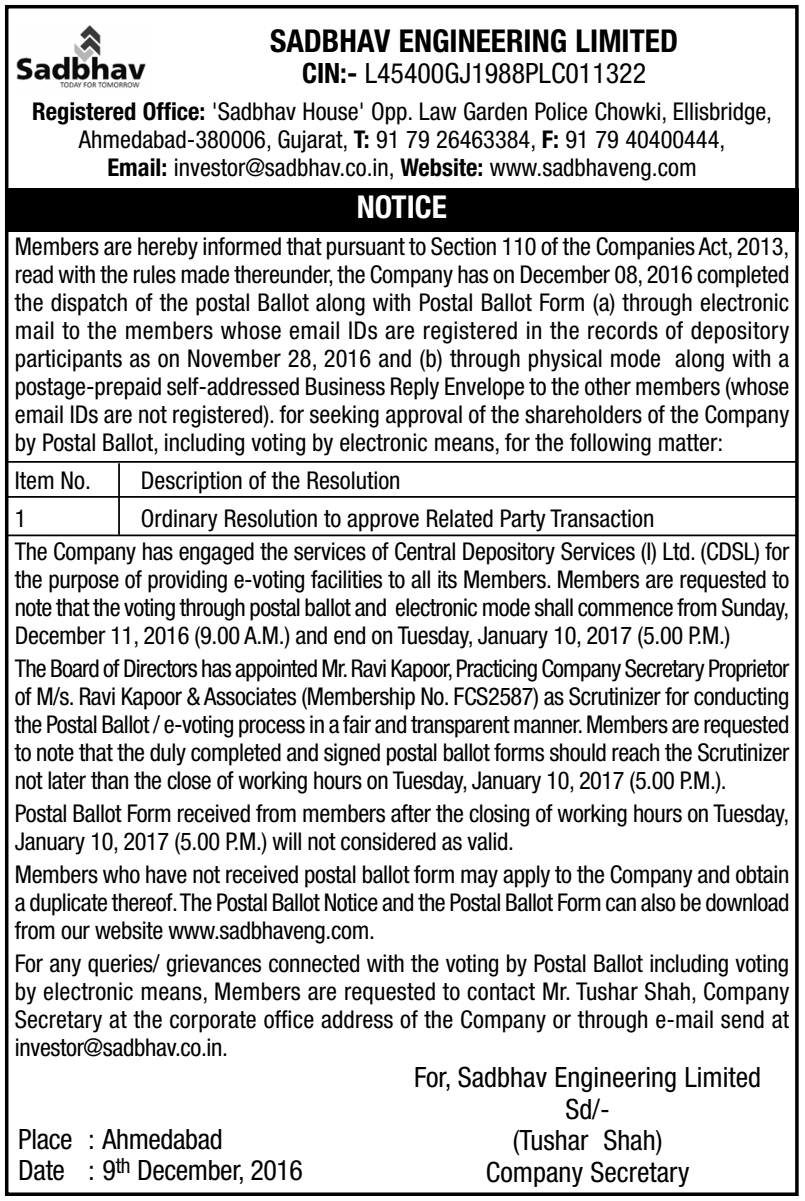
<style>
.page{position:relative;width:805px;height:1201px;background:#fff}
.page>*{position:absolute;margin:0;border:0;box-sizing:border-box;transform-origin:0 0}
.t1{font:700 condensed 31.5px "Helvetica Neue";color:#000}
.t2{font:700 condensed 31.5px "Helvetica Neue";color:#fff}
.t3{font:condensed 28px/31.5px "Helvetica Neue";color:#000}
.t4{font:condensed 24.5px/28px "Helvetica Neue";letter-spacing:-.015em;color:#000;text-align:justify}
.s1{font-weight:700}
</style>
<div class="page">
<div style="left:5px;top:5px;width:794px;height:1190px;border:4px solid #000"></div>
<div style="left:5px;top:188px;width:794px;height:43px;background:#000"></div>
<img style="left:16px;top:25px;width:130px;height:63px">
<hr style="left:7px;top:461px;width:790px;height:2px;background:#000">
<hr style="left:118px;top:463px;width:2px;height:71px;background:#000">
<hr style="left:7px;top:534px;width:790px;height:2px;background:#000">
<hr style="left:8px;top:496px;width:790px;height:2px;background:#000">
<p class="t1" style="left:270px;top:29px;width:410px">SADBHAV ENGINEERING LIMITED</p>
<p class="t3" style="left:302px;top:60px;width:346px"><span class="s1">CIN:-</span> L45400GJ1988PLC011322</p>
<p class="t4" style="left:32px;top:100px;width:741px;text-align:center"><span class="s1">Registered Office:</span> 'Sadbhav House' Opp. Law Garden Police Chowki, Ellisbridge,<br>Ahmedabad-380006, Gujarat, <span class="s1">T:</span> 91 79 26463384, <span class="s1">F:</span> 91 79 40400444,<br><span class="s1">Email:</span> investor@sadbhav.co.in, <span class="s1">Website:</span> www.sadbhaveng.com</p>
<p class="t2" style="left:357px;top:196px;width:92px">NOTICE</p>
<p class="t4" style="left:15px;top:234px;width:776px">Members are hereby informed that pursuant to Section 110 of the Companies Act, 2013, read with the rules made thereunder, the Company has on December 08, 2016 completed the dispatch of the postal Ballot along with Postal Ballot Form (a) through electronic mail to the members whose email IDs are registered in the records of depository participants as on November 28, 2016 and (b) through physical mode along with a postage-prepaid self-addressed Business Reply Envelope to the other members (whose email IDs are not registered). for seeking approval of the shareholders of the Company by Postal Ballot, including voting by electronic means, for the following matter:</p>
<p class="t4" style="left:15px;top:468px;width:78px">Item No.</p>
<p class="t4" style="left:141px;top:468px;width:261px">Description of the Resolution</p>
<p class="t4" style="left:15px;top:506px;width:13px">1</p>
<p class="t4" style="left:15px;top:504px;width:776px;line-height:32.9px;text-align:center">Ordinary Resolution to approve Related Party Transaction<br>The Company has engaged the services of Central Depository Services (I) Ltd. (CDSL) for</p>
<p class="t4" style="left:15px;top:567px;width:776px">the purpose of providing e-voting facilities to all its Members. Members are requested to note that the voting through postal ballot and electronic mode shall commence from Sunday, December 11, 2016 (9.00 A.M.) and end on Tuesday, January 10, 2017 (5.00 P.M.)</p>
<p class="t4" style="left:15px;top:656px;width:776px">The Board of Directors has appointed Mr.Ravi Kapoor,Practicing Company Secretary Proprietor of M/s. Ravi Kapoor &amp; Associates (Membership No. FCS2587) as Scrutinizer for conducting the Postal Ballot / e-voting process in a fair and transparent manner.Members are requested to note that the duly completed and signed postal ballot forms should reach the Scrutinizer not later than the close of working hours on Tuesday, January 10, 2017 (5.00 P.M.).</p>
<p class="t4" style="left:15px;top:801px;width:776px">Postal Ballot Form received from members after the closing of working hours on Tuesday,<br>January 10, 2017 (5.00 P.M.) will not considered as valid.</p>
<p class="t4" style="left:15px;top:862px;width:776px">Members who have not received postal ballot form may apply to the Company and obtain a duplicate thereof.The Postal Ballot Notice and the Postal Ballot Form can also be download from our website www.sadbhaveng.com.</p>
<p class="t4" style="left:15px;top:951px;width:776px">For any queries/ grievances connected with the voting by Postal Ballot including voting by electronic means, Members are requested to contact Mr. Tushar Shah, Company Secretary at the corporate office address of the Company or through e-mail send at investor@sadbhav.co.in.</p>
<p class="t3" style="left:18px;top:1125px;width:286px">Place : Ahmedabad<br>Date : 9<sup>th</sup> December, 2016</p>
<p class="t3" style="left:414px;top:1063px;width:348px;text-align:center">For, Sadbhav Engineering Limited<br>Sd/-<br>(Tushar Shah)<br>Company Secretary</p>
</div>
